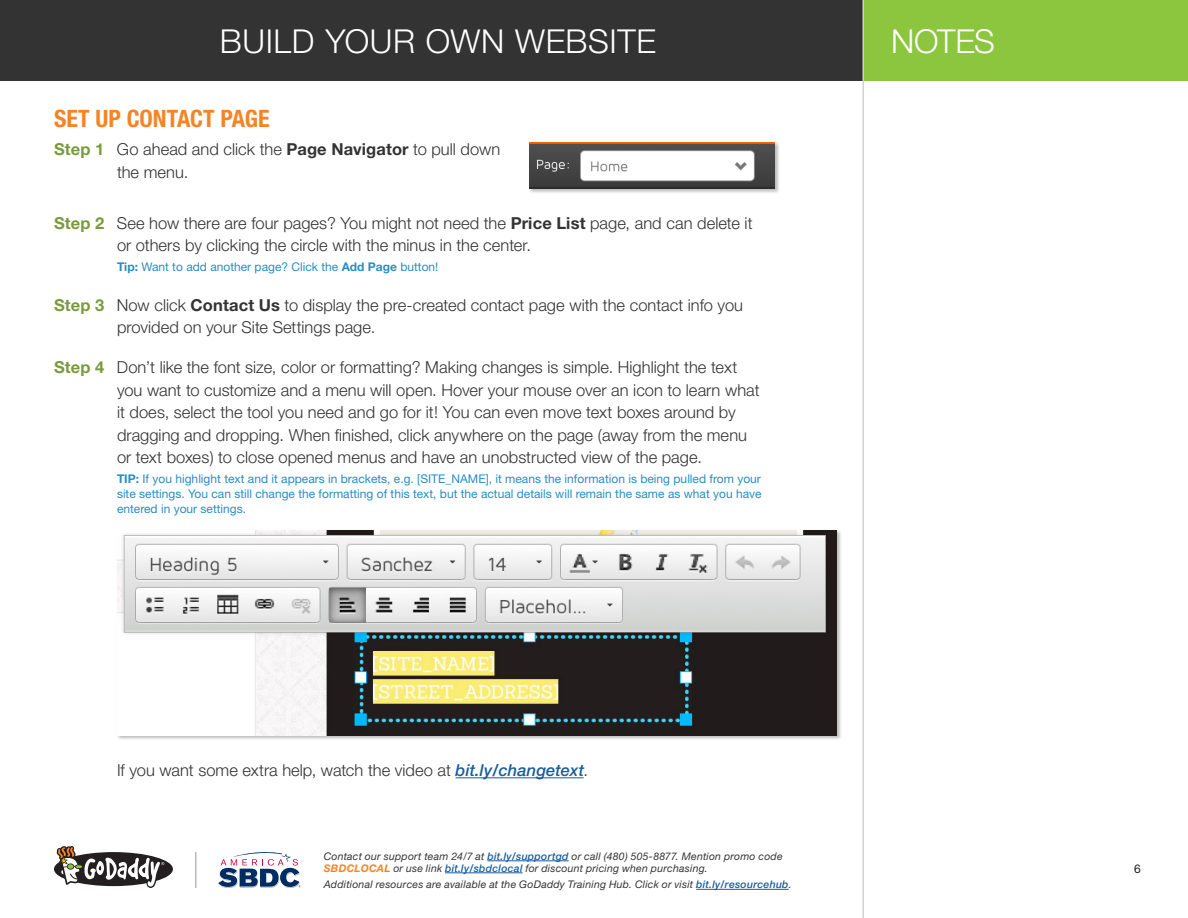
<style>
.page{position:relative;width:1188px;height:918px;background:#fff}
.page>*{position:absolute;margin:0;border:0;box-sizing:border-box;transform-origin:0 0}
.t1{font:300 33px "Helvetica Neue";letter-spacing:.02em;color:#fff}
.Orange_Subhead{font:700 condensed 24px "Helvetica Neue";color:#f58427}
.body{font:300 16.5px/22.5px "Helvetica Neue";color:#323332}
.Tip{font:12px/15px "Helvetica Neue";color:#298dc2;text-align:justify}
.t2{font:12px "Helvetica Neue";color:#231f20}
.t3{font:italic 10.5px/12px "Helvetica Neue";letter-spacing:.02em;color:#323332}
.s1{font-weight:700;color:#799b3d}
.s2{font-weight:700}
.s3{font-weight:500;font-style:italic;color:#175d9e}
.s4{font-weight:500;color:#175d9e}
.s5{font-weight:700;color:#f58427}
</style>
<div class="page">
<div style="left:528px;top:142px;width:252px;height:52px;background:#231f20;opacity:.3"></div>
<img style="left:529px;top:143px;width:246px;height:46px">
<div style="left:116px;top:530px;width:726px;height:210px;background:#231f20;opacity:.3"></div>
<img style="left:117px;top:531px;width:720px;height:204px">
<hr style="left:456px;top:777px;width:128px;height:1px;background:#175d9e">
<div style="left:0;top:0;width:864px;height:81px;background:#323332"></div>
<hr style="left:862px;top:0;width:2px;height:918px;background:#d1d2d4">
<div style="left:864px;top:0;width:324px;height:81px;background:#8bc63e"></div>
<hr style="left:195px;top:852px;width:1px;height:36px;background:#939598">
<svg style="left:218px;top:852px;width:83px;height:36px"></svg>
<hr style="left:487px;top:861px;width:82px;height:1px;background:#175d9e">
<hr style="left:445px;top:873px;width:78px;height:1px;background:#175d9e">
<hr style="left:696px;top:889px;width:93px;height:1px;background:#175d9e">
<div style="left:54px;top:852px;width:119px;height:34px;background:#231f20;border-radius:50%"></div>
<svg style="left:57px;top:846px;width:107px;height:42px"></svg>
<h1 class="t1" style="left:220px;top:22px;width:438px">BUILD YOUR OWN WEBSITE</h1>
<h1 class="t1" style="left:891px;top:22px;width:106px">NOTES</h1>
<p class="Orange_Subhead" style="left:54px;top:104px;width:217px">SET UP CONTACT PAGE</p>
<p class="body" style="left:117px;top:138px;width:385px;text-indent:-63px"><span class="s1">Step 1</span> Go ahead and click the <span class="s2">Page Navigator</span> to pull down the menu.</p>
<p class="body" style="left:117px;top:211px;width:637px;text-indent:-63px"><span class="s1">Step 2</span> See how there are four pages? You might not need the <span class="s2">Price List</span> page, and can delete it or others by clicking the circle with the minus in the center.</p>
<p class="Tip" style="left:117px;top:259px;width:323px"><span class="s2">Tip:</span> Want to add another page? Click the <span class="s2">Add Page</span> button!</p>
<p class="body" style="left:117px;top:293px;width:628px;text-indent:-63px"><span class="s1">Step 3</span> Now click <span class="s2">Contact Us</span> to display the pre-created contact page with the contact info you provided on your Site Settings page.</p>
<p class="body" style="left:117px;top:356px;width:644px;text-indent:-63px"><span class="s1">Step 4</span> Don’t like the font size, color or formatting? Making changes is simple. Highlight the text you want to customize and a menu will open. Hover your mouse over an icon to learn what it does, select the tool you need and go for it! You can even move text boxes around by dragging and dropping. When finished, click anywhere on the page (away from the menu or text boxes) to close opened menus and have an unobstructed view of the page.</p>
<p class="Tip" style="left:117px;top:471px;width:646px"><span class="s2">TIP:</span> If you highlight text and it appears in brackets, e.g. [SITE_NAME], it means the information is being pulled from your site settings. You can still change the formatting of this text, but the actual details will remain the same as what you have entered in your settings.</p>
<p class="body" style="left:117px;top:759px;width:469px">If you want some extra help, watch the video at <span class="s3">bit.ly/changetext</span>.</p>
<p class="t3" style="left:324px;top:850px;width:460px">Contact our support team 24/7 at <span class="s4">bit.ly/supportgd</span> or call (480) 505-8877. Mention promo code<br><span class="s5">SBDCLOCAL</span> or use link <span class="s4">bit.ly/sbdclocal</span> for discount pricing when purchasing.</p>
<p class="t3" style="left:324px;top:878px;width:469px">Additional resources are available at the GoDaddy Training Hub. Click or visit <span class="s4">bit.ly/resourcehub</span>.</p>
<p class="t2" style="left:1134px;top:862px;width:8px">6</p>
</div>
